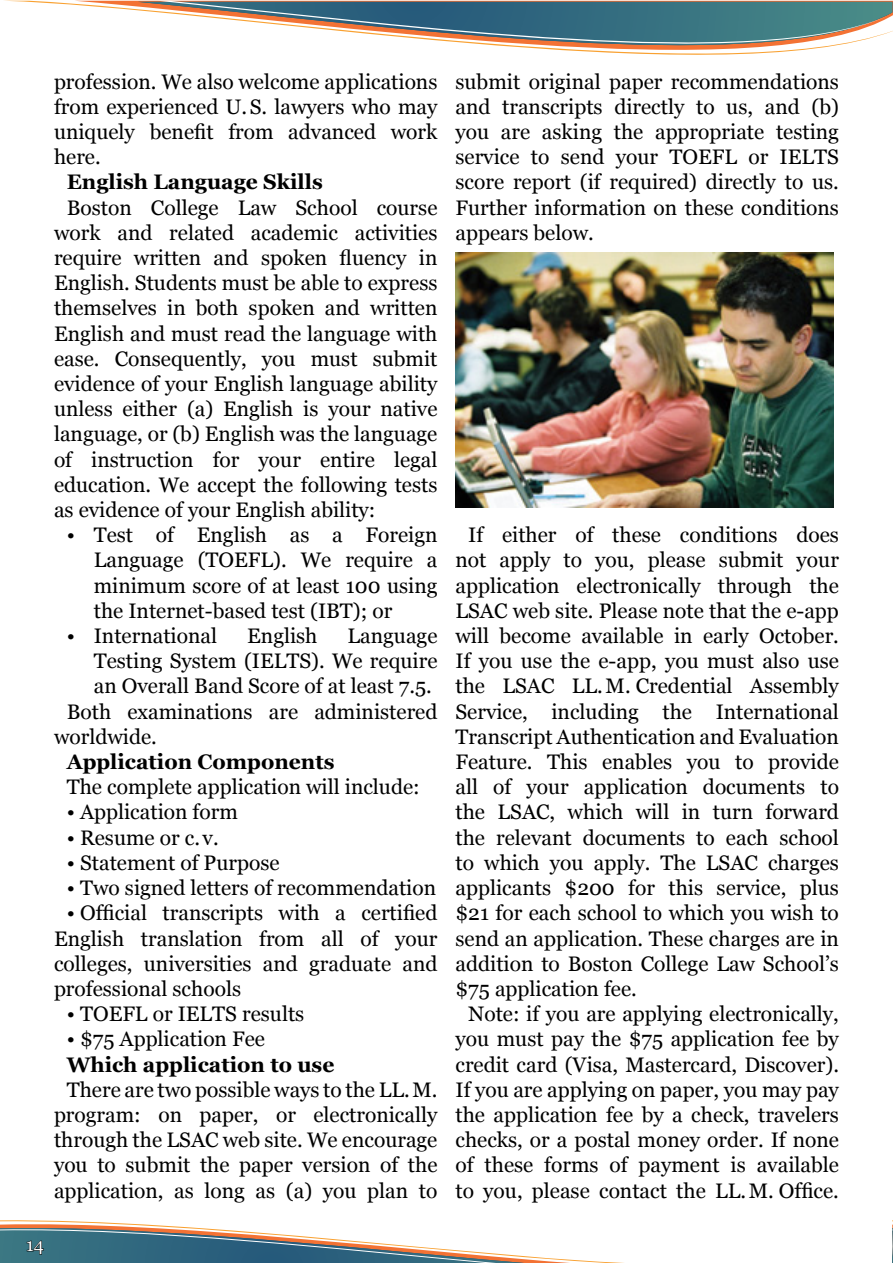
<style>
.page{position:relative;width:893px;height:1263px;background:#fff}
.page>*{position:absolute;margin:0;border:0;box-sizing:border-box;transform-origin:0 0}
.Рабочий{font:21px/25.2px "Georgia";color:#000;text-align:justify}
.Рабочий-2{font:700 21px "Georgia";color:#000}
.t1{font:18px "Georgia";color:#fff}
</style>
<div class="page">
<svg style="left:892px;top:1220px;width:1px;height:43px"></svg>
<svg style="left:11px;top:1px;width:882px;height:31px"></svg>
<svg style="left:138px;top:2px;width:754px;height:31px"></svg>
<svg style="left:158px;top:1px;width:729px;height:54px"></svg>
<svg style="left:0;top:1220px;width:624px;height:43px"></svg>
<img style="left:455px;top:253px;width:379px;height:255px">
<p class="Рабочий" style="left:54px;top:69px;width:385px">profession. We also welcome applications from experienced U.S. lawyers who may uniquely benefit from advanced work here.</p>
<p class="Рабочий-2" style="left:67px;top:169px;width:258px">English Language Skills</p>
<p class="Рабочий" style="left:54px;top:195px;width:385px;text-indent:13px">Boston College Law School course work and related academic activities require written and spoken fluency in English. Students must be able to express themselves in both spoken and written English and must read the language with ease. Consequently, you must submit evidence of your English language ability unless either (a) English is your native language, or (b) English was the language of instruction for your entire legal education. We accept the following tests as evidence of your English ability:</p>
<p class="Рабочий" style="left:94px;top:523px;width:345px;text-indent:-27px">• Test of English as a Foreign Language (TOEFL). We require a minimum score of at least 100 using the Internet-based test (IBT); or</p>
<p class="Рабочий" style="left:67px;top:624px;width:152px">• International</p>
<p class="Рабочий" style="left:247px;top:624px;width:72px">English</p>
<p class="Рабочий" style="left:94px;top:624px;width:345px;text-indent:254px">Language Testing System (IELTS). We require an Overall Band Score of at least 7.5.</p>
<p class="Рабочий" style="left:54px;top:699px;width:385px;text-indent:13px">Both examinations are administered worldwide.</p>
<p class="Рабочий-2" style="left:67px;top:748px;width:269px">Application Components</p>
<p class="Рабочий" style="left:67px;top:775px;width:355px">The complete application will include:</p>
<p class="Рабочий" style="left:67px;top:800px;width:173px">• Application form</p>
<p class="Рабочий" style="left:67px;top:825px;width:153px">• Resume or c. v.</p>
<p class="Рабочий" style="left:67px;top:850px;width:214px">• Statement of Purpose</p>
<p class="Рабочий" style="left:67px;top:876px;width:371px">• Two signed letters of recommendation</p>
<p class="Рабочий" style="left:54px;top:901px;width:385px;text-indent:13px">• Official transcripts with a certified English translation from all of your colleges, universities and graduate and professional schools</p>
<p class="Рабочий" style="left:67px;top:1002px;width:239px">• TOEFL or IELTS results</p>
<p class="Рабочий" style="left:67px;top:1027px;width:200px">• $75 Application Fee</p>
<p class="Рабочий-2" style="left:67px;top:1051px;width:269px">Which application to use</p>
<p class="Рабочий" style="left:54px;top:1077px;width:385px;text-indent:13px">There are two possible ways to the LL.M. program: on paper, or electronically through the LSAC web site. We encourage you to submit the paper version of the application, as long as (a) you plan to</p>
<p class="t1" style="left:26px;top:1234px;width:19px">14</p>
<p class="Рабочий" style="left:455px;top:69px;width:385px">submit original paper recommendations and transcripts directly to us, and (b) you are asking the appropriate testing service to send your TOEFL or IELTS score report (if required) directly to us.<br>Further information on these conditions appears below.</p>
<p class="Рабочий" style="left:455px;top:523px;width:385px;text-indent:13px">If either of these conditions does not apply to you, please submit your application electronically through the LSAC web site. Please note that the e‑app will become available in early October.<br>If you use the e‑app, you must also use the LSAC LL.M. Credential Assembly Service, including the International Transcript Authentication and Evaluation Feature. This enables you to provide all of your application documents to the LSAC, which will in turn forward the relevant documents to each school to which you apply. The LSAC charges applicants $200 for this service, plus $21 for each school to which you wish to send an application. These charges are in addition to Boston College Law School’s $75 application fee.</p>
<p class="Рабочий" style="left:455px;top:1002px;width:385px;text-indent:13px">Note: if you are applying electronically, you must pay the $75 application fee by credit card (Visa, Mastercard, Discover).<br>If you are applying on paper, you may pay the application fee by a check, travelers checks, or a postal money order. If none of these forms of payment is available to you, please contact the LL.M. Office.</p>
</div>
